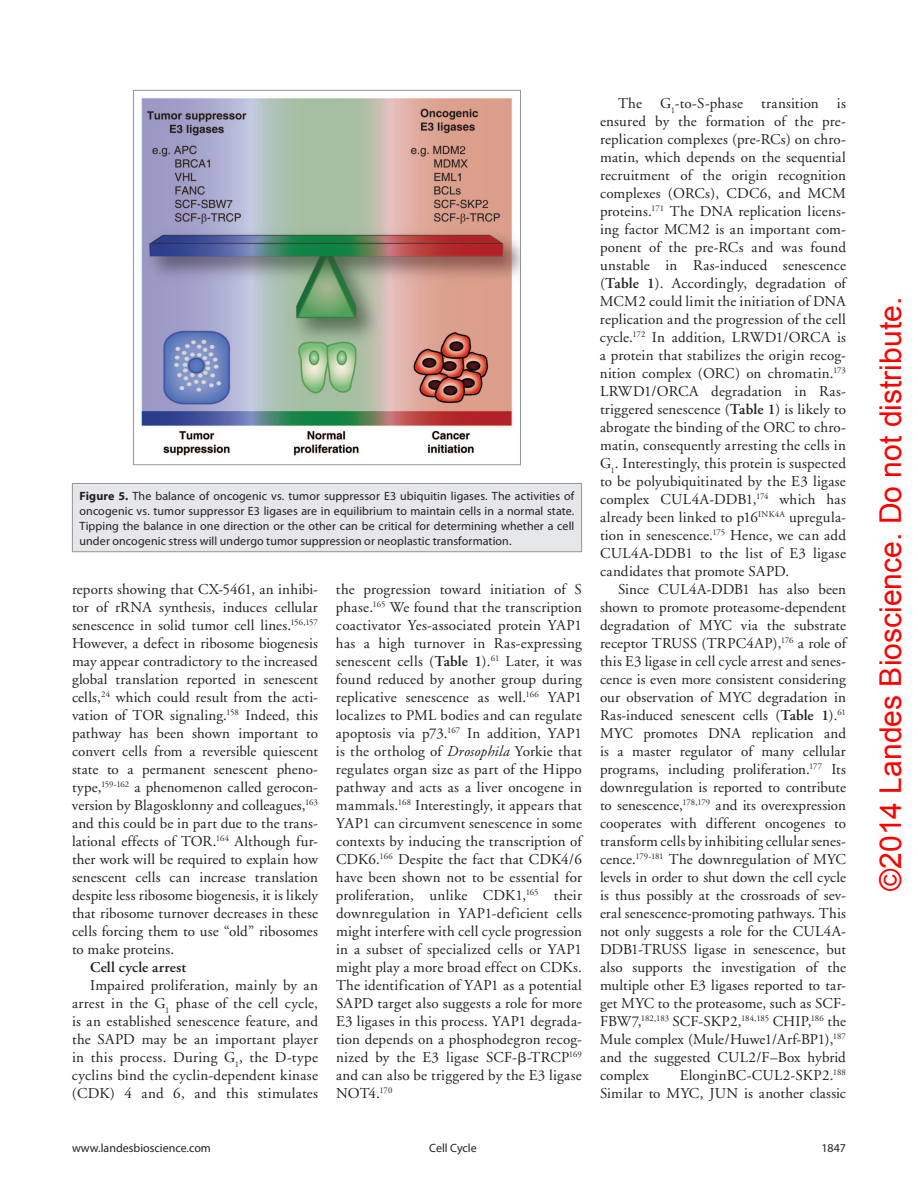
<style>
.page{position:relative;width:918px;height:1188px;background:#fff}
.page>*{position:absolute;margin:0;border:0;box-sizing:border-box;transform-origin:0 0}
.t1{font:30.15px "Arial";color:#f00}
.t2{font:15px/18px "Adobe Garamond";letter-spacing:.01em;color:#231f20;text-align:justify}
.t3{font:600 15px "Adobe Garamond";letter-spacing:.015em;color:#231f20}
.t4{font:12px/15px "Myriad Pro";letter-spacing:.005em;color:#231f20;text-align:justify}
.s1{font-weight:700}
.s2{font-weight:600}
.s3{font-style:italic}
.s4{font-family:"Universal Std Greekw Math Pi"}
</style>
<div class="page">
<img style="left:141px;top:97px;width:378px;height:359px">
<div style="left:133px;top:90px;width:388px;height:375px;border:1px solid #939598"></div>
<div style="left:72px;top:483px;width:510px;height:69px;background:#e6e7e9"></div>
<div style="left:72px;top:483px;width:510px;height:69px;border:1px solid #939598"></div>
<p class="t4" style="left:80px;top:488px;width:496px"><span class="s1">Figure 5.</span> The balance of oncogenic vs. tumor suppressor E3 ubiquitin ligases. The activities of oncogenic vs. tumor suppressor E3 ligases are in equilibrium to maintain cells in a normal state.<br>Tipping the balance in one direction or the other can be critical for determining whether a cell under oncogenic stress will undergo tumor suppression or neoplastic transformation.</p>
<p class="t2" style="left:72px;top:581px;width:248px">reports showing that CX-5461, an inhibi&shy;tor of rRNA synthesis, induces cellular senescence in solid tumor cell lines.<sup>156,157<br></sup>However, a defect in ribosome biogenesis may appear contradictory to the increased global translation reported in senescent cells,<sup>24</sup> which could result from the acti&shy;vation of TOR signaling.<sup>158</sup> Indeed, this pathway has been shown important to convert cells from a reversible quiescent state to a permanent senescent pheno&shy;type,<sup>159-162</sup> a phenomenon called gerocon&shy;version by Blagosklonny and colleagues,<sup>163 </sup>and this could be in part due to the trans&shy;lational effects of TOR.<sup>164</sup> Although fur&shy;ther work will be required to explain how senescent cells can increase translation despite less ribosome biogenesis, it is likely that ribosome turnover decreases in these cells forcing them to use “old” ribosomes to make proteins.</p>
<p class="t3" style="left:90px;top:959px;width:98px">Cell cycle arrest</p>
<p class="t2" style="left:72px;top:977px;width:248px;text-indent:18px">Impaired proliferation, mainly by an arrest in the G<sub>1</sub> phase of the cell cycle, is an established senescence feature, and the SAPD may be an important player in this process. During G<sub>1</sub>, the D-type cyclins bind the cyclin-dependent kinase (CDK) 4 and 6, and this stimulates</p>
<p class="t2" style="left:336px;top:581px;width:248px">the progression toward initiation of S phase.<sup>165</sup> We found that the transcription coactivator Yes-associated protein YAP1 has a high turnover in Ras-expressing senescent cells (<span class="s2">Table 1</span>).<sup>61</sup> Later, it was found reduced by another group during replicative senescence as well.<sup>166</sup> YAP1 localizes to PML bodies and can regulate apoptosis via p73.<sup>167</sup> In addition, YAP1 is the ortholog of <span class="s3">Drosophila</span> Yorkie that regulates organ size as part of the Hippo pathway and acts as a liver oncogene in mammals.<sup>168</sup> Interestingly, it appears that YAP1 can circumvent senescence in some contexts by inducing the transcription of CDK6.<sup>166</sup> Despite the fact that CDK4/6 have been shown not to be essential for proliferation, unlike CDK1,<sup>165</sup> their downregulation in YAP1-deficient cells might interfere with cell cycle progression in a subset of specialized cells or YAP1 might play a more broad effect on CDKs.<br>The identification of YAP1 as a potential SAPD target also suggests a role for more E3 ligases in this process. YAP1 degrada&shy;tion depends on a phosphodegron recog&shy;nized by the E3 ligase SCF-<span class="s4">β</span>-TRCP<sup>169 </sup>and can also be triggered by the E3 ligase NOT4.<sup>170</sup></p>
<p class="t2" style="left:600px;top:95px;width:248px;text-indent:18px">The G<sub>1</sub>-to-S-phase transition is ensured by the formation of the pre&shy;replication complexes (pre-RCs) on chro&shy;matin, which depends on the sequential recruitment of the origin recognition complexes (ORCs), CDC6, and MCM proteins.<sup>171</sup> The DNA replication licens&shy;ing factor MCM2 is an important com&shy;ponent of the pre-RCs and was found unstable in Ras-induced senescence (<span class="s2">Table 1</span>). Accordingly, degradation of MCM2 could limit the initiation of DNA replication and the progression of the cell cycle.<sup>172</sup> In addition, LRWD1/ORCA is a protein that stabilizes the origin recog&shy;nition complex (ORC) on chromatin.<sup>173<br></sup>LRWD1/ORCA degradation in Ras&shy;triggered senescence (<span class="s2">Table 1</span>) is likely to abrogate the binding of the ORC to chro&shy;matin, consequently arresting the cells in G<sub>1</sub>. Interestingly, this protein is suspected to be polyubiquitinated by the E3 ligase complex CUL4A-DDB1,<sup>174</sup> which has already been linked to p16<sup>INK4A</sup> upregula&shy;tion in senescence.<sup>175</sup> Hence, we can add CUL4A-DDB1 to the list of E3 ligase candidates that promote SAPD.</p>
<p class="t2" style="left:600px;top:581px;width:248px;text-indent:18px">Since CUL4A-DDB1 has also been shown to promote proteasome-dependent degradation of MYC via the substrate receptor TRUSS (TRPC4AP),<sup>176</sup> a role of this E3 ligase in cell cycle arrest and senes&shy;cence is even more consistent considering our observation of MYC degradation in Ras-induced senescent cells (<span class="s2">Table 1</span>).<sup>61<br></sup>MYC promotes DNA replication and is a master regulator of many cellular programs, including proliferation.<sup>177</sup> Its downregulation is reported to contribute to senescence,<sup>178,179</sup> and its overexpression cooperates with different oncogenes to transform cells by inhibiting cellular senes&shy;cence.<sup>179-181</sup> The downregulation of MYC levels in order to shut down the cell cycle is thus possibly at the crossroads of sev&shy;eral senescence-promoting pathways. This not only suggests a role for the CUL4A-DDB1-TRUSS ligase in senescence, but also supports the investigation of the multiple other E3 ligases reported to tar&shy;get MYC to the proteasome, such as SCF-FBW7,<sup>182,183</sup> SCF-SKP2,<sup>184,185</sup> CHIP,<sup>186</sup> the Mule complex (Mule/Huwe1/Arf-BP1),<sup>187 </sup>and the suggested CUL2/F–Box hybrid complex</p>
<p class="t2" style="left:600px;top:1067px;width:247px;text-align:right">ElonginBC-CUL2-SKP2.<sup>188<br></sup>Similar to MYC, JUN is another classic</p>
<p class="t4" style="left:72px;top:1140px;width:140px">www.landesbioscience.com</p>
<p class="t4" style="left:429px;top:1140px;width:49px">Cell Cycle</p>
<p class="t4" style="left:821px;top:1140px;width:26px">1847</p>
<h1 class="t1" style="left:871px;top:891px;width:595px;rotate:-90deg">©2014 Landes Bioscience. Do not distribute.</h1>
</div>
